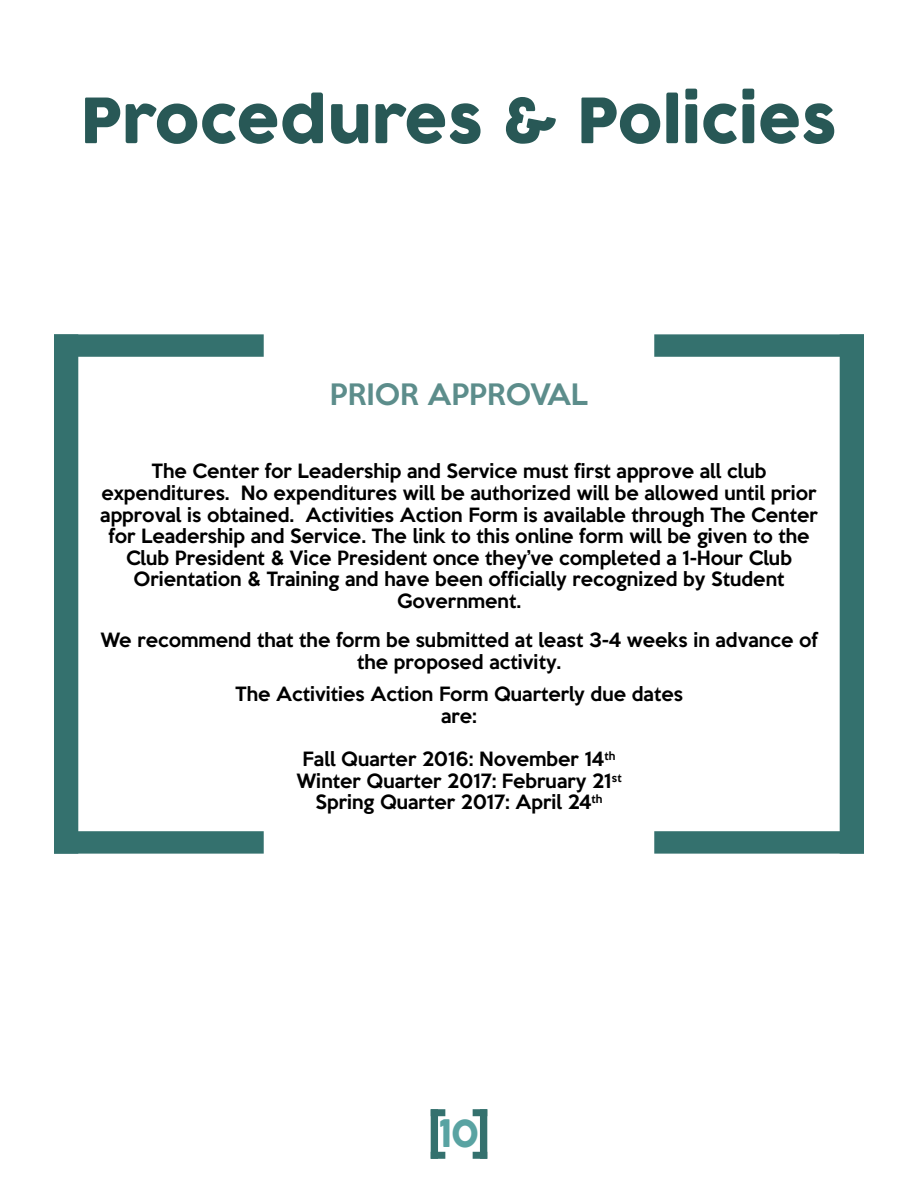
<style>
.page{position:relative;width:918px;height:1188px;background:#fff}
.page>*{position:absolute;margin:0;border:0;box-sizing:border-box;transform-origin:0 0}
.t1{font:61.5px "COCOGOOSE";color:#285856}
.t2{font:37.05px "COCOGOOSE";color:#59a3a2;scale:.87 1}
.t3{font:500 27px "Keep Calm";color:#5c8d8b}
.t4{font:500 18px/21.6px "Keep Calm";color:#000;text-align:center}
</style>
<div class="page">
<div style="left:54px;top:334px;width:210px;height:23px;background:#34716e;border:6px solid #34716e"></div>
<div style="left:54px;top:334px;width:24px;height:520px;background:#34716e"></div>
<div style="left:54px;top:831px;width:210px;height:23px;background:#34716e;border:6px solid #34716e"></div>
<div style="left:654px;top:831px;width:210px;height:23px;background:#34716e;border:6px solid #34716e"></div>
<div style="left:840px;top:334px;width:24px;height:520px;background:#34716e"></div>
<div style="left:654px;top:334px;width:210px;height:23px;background:#34716e;border:6px solid #34716e"></div>
<div style="left:431px;top:1109px;width:14px;height:7px;border:6px solid #34716e"></div>
<div style="left:431px;top:1109px;width:7px;height:50px;border:6px solid #34716e"></div>
<div style="left:431px;top:1152px;width:14px;height:7px;border:6px solid #34716e"></div>
<div style="left:473px;top:1152px;width:14px;height:7px;border:6px solid #34716e"></div>
<div style="left:480px;top:1109px;width:7px;height:50px;border:6px solid #34716e"></div>
<div style="left:473px;top:1109px;width:14px;height:7px;border:6px solid #34716e"></div>
<h1 class="t1" style="left:81px;top:74px;width:758px">Procedures &amp; Policies</h1>
<h3 class="t3" style="left:330px;top:371px;width:260px">PRIOR APPROVAL</h3>
<p class="t4" style="left:100px;top:459px;width:719px">The Center for Leadership and Service must first approve all club expenditures. No expenditures will be authorized will be allowed until prior approval is obtained. Activities Action Form is available through The Center for Leadership and Service. The link to this online form will be given to the Club President &amp; Vice President once they’ve completed a 1-Hour Club Orientation &amp; Training and have been officially recognized by Student Government.</p>
<p class="t4" style="left:100px;top:628px;width:719px">We recommend that the form be submitted at least 3-4 weeks in advance of the proposed activity.</p>
<p class="t4" style="left:235px;top:682px;width:449px">The Activities Action Form Quarterly due dates are:</p>
<p class="t4" style="left:296px;top:747px;width:327px">Fall Quarter 2016: November 14<sup>th<br></sup>Winter Quarter 2017: February 21<sup>st<br></sup>Spring Quarter 2017: April 24<sup>th</sup></p>
<h2 class="t2" style="left:440px;top:1106px;width:47px">10</h2>
</div>
